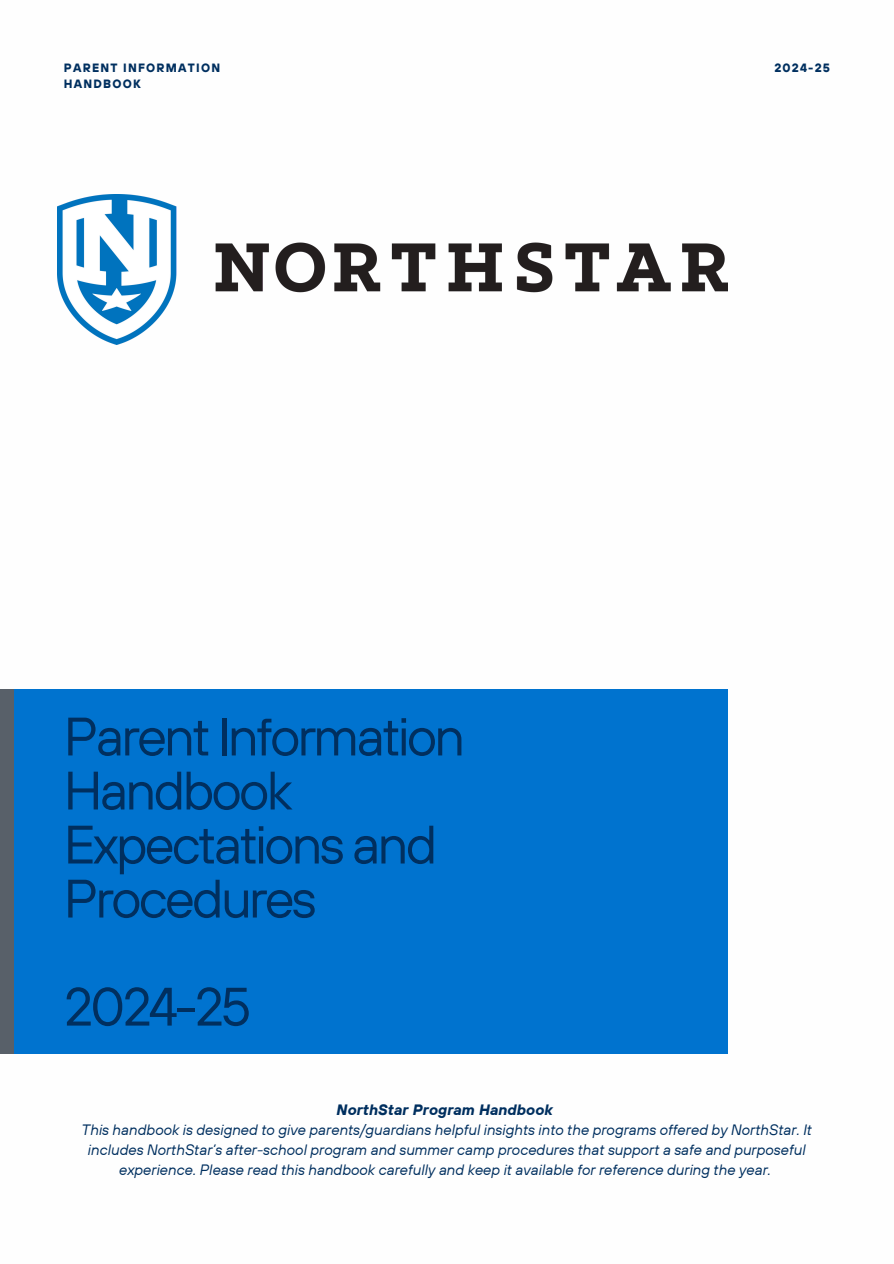
<style>
.page{position:relative;width:894px;height:1264px;background:#fff}
.page>*{position:absolute;margin:0;border:0;box-sizing:border-box;transform-origin:0 0}
.t1{font:54px/54px "TT Hoves";letter-spacing:-.05em;color:#002f5f}
.t2{font:italic 15px/20.2px "TT Hoves";color:#002f5f;text-align:center}
.t3{font:700 12px/16px "TT Hoves";letter-spacing:.1em;color:#002f5f}
.s1{font-weight:700}
</style>
<div class="page">
<div style="left:0;top:689px;width:727px;height:364px;background:#0073cf"></div>
<div style="left:0;top:689px;width:14px;height:364px;background:#586069"></div>
<img style="left:58px;top:195px;width:669px;height:149px">
<h1 class="t3" style="left:64px;top:60px;width:158px">PARENT INFORMATION<br>HANDBOOK</h1>
<h1 class="t3" style="left:774px;top:60px;width:57px">2024-25</h1>
<p class="t1" style="left:64px;top:708px;width:402px">Parent Information<br>Handbook<br>Expectations and<br>Procedures</p>
<p class="t1" style="left:64px;top:978px;width:189px">2024-25</p>
<h2 class="t2" style="left:82px;top:1098px;width:731px"><span class="s1">NorthStar Program Handbook<br></span>This handbook is designed to give parents/guardians helpful insights into the programs offered by NorthStar. It includes NorthStar’s after-school program and summer camp procedures that support a safe and purposeful experience. Please read this handbook carefully and keep it available for reference during the year.</h2>
</div>
